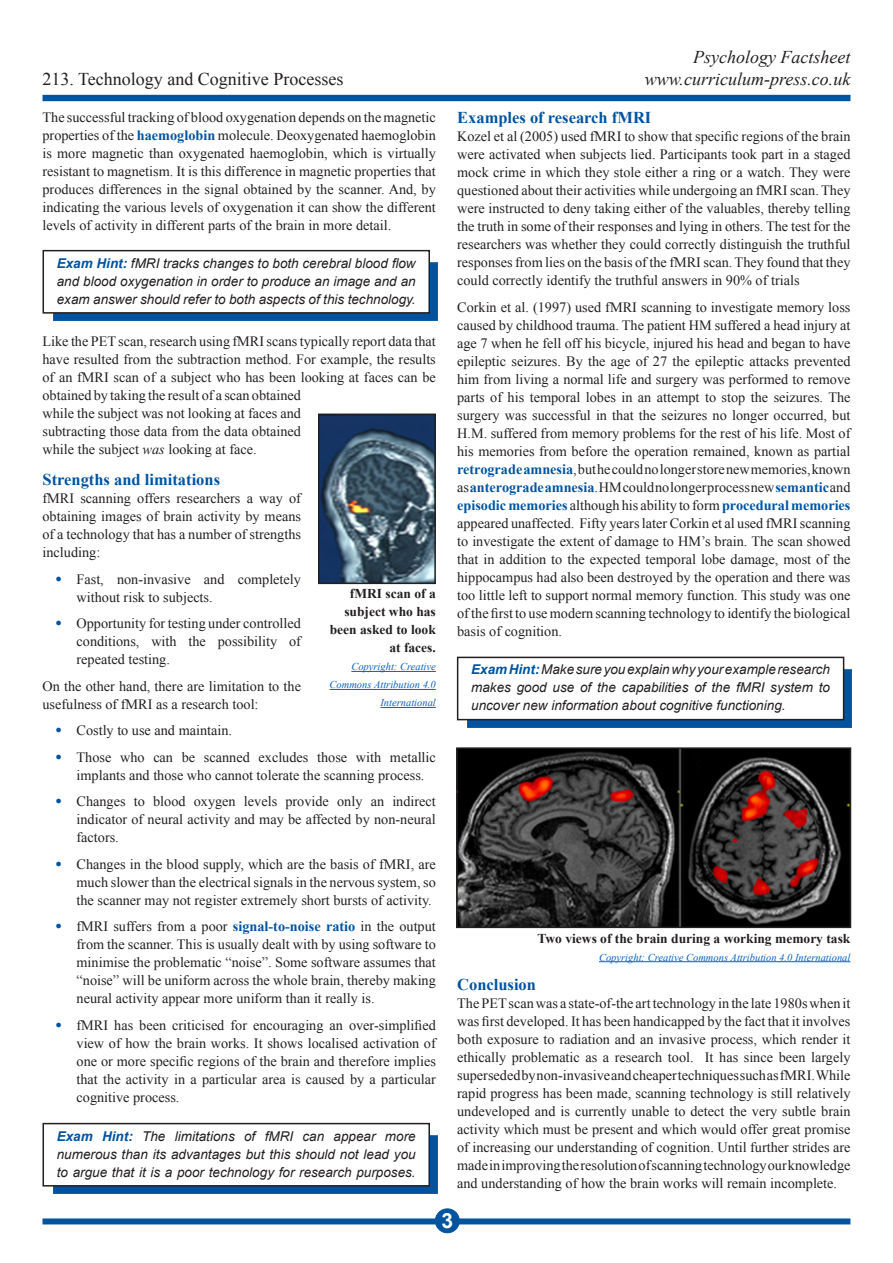
<style>
.page{position:relative;width:893px;height:1263px;background:#fff}
.page>*{position:absolute;margin:0;border:0;box-sizing:border-box;transform-origin:0 0}
.t1{font:700 21px "Arial";color:#fff}
.t2{font:italic 18px "Times New Roman";color:#231f20}
.t3{font:18px "Times New Roman";color:#231f20}
.Headings{font:700 16.5px "Times New Roman";color:#0153a0}
.Body{font:14.25px/18px "Times New Roman";color:#231f20;text-align:justify}
.Body-2{font:italic 13.5px/18px "Arial";color:#231f20;text-align:justify}
.Figures{font:700 13.5px/18px "Times New Roman";color:#231f20;text-align:right}
.Figures-2{font:italic 10.5px/18px "Times New Roman";color:#0563c1;text-align:right}
.s1{font-weight:700;color:#0153a0}
.s2{font-style:italic}
.s3{font-family:"Arial";font-weight:900;color:#0153a0}
</style>
<div class="page">
<div style="left:43px;top:1218px;width:807px;height:6px;background:#01559f"></div>
<div style="left:435px;top:1209px;width:24px;height:24px;background:#01559f;border-radius:50%"></div>
<div style="left:435px;top:1208px;width:25px;height:25px;border:1px solid #01559f;border-radius:50%"></div>
<div style="left:43px;top:95px;width:807px;height:6px;background:#01559f"></div>
<div style="left:53px;top:262px;width:385px;height:59px;background:#0153a0"></div>
<div style="left:43px;top:251px;width:386px;height:62px;background:#fff"></div>
<div style="left:43px;top:250px;width:387px;height:64px;border:2px solid #231f20"></div>
<img style="left:321px;top:417px;width:112px;height:164px">
<div style="left:318px;top:414px;width:118px;height:170px;border:2px solid #231f20"></div>
<hr style="left:351px;top:671px;width:85px;height:1px;background:#0563c1">
<hr style="left:330px;top:689px;width:106px;height:1px;background:#0563c1">
<hr style="left:380px;top:707px;width:56px;height:1px;background:#0563c1">
<div style="left:53px;top:1135px;width:385px;height:58px;background:#0153a0"></div>
<div style="left:43px;top:1123px;width:386px;height:63px;background:#fff"></div>
<div style="left:43px;top:1123px;width:387px;height:63px;border:2px solid #231f20"></div>
<div style="left:467px;top:669px;width:385px;height:58px;background:linear-gradient(to right,#0153a0,#0153a0)"></div>
<div style="left:458px;top:657px;width:386px;height:63px;background:#fff"></div>
<div style="left:457px;top:657px;width:387px;height:63px;border:2px solid #231f20"></div>
<img style="left:459px;top:750px;width:389px;height:175px">
<div style="left:456px;top:747px;width:395px;height:181px;border:2px solid #231f20"></div>
<hr style="left:599px;top:961px;width:251px;height:1px;background:#0563c1">
<p class="t3" style="left:43px;top:67px;width:302px">213. Technology and Cognitive Processes</p>
<p class="Body" style="left:43px;top:108px;width:395px">The successful tracking of blood oxygenation depends on the magnetic properties of the <span class="s1">haemoglobin</span> molecule. Deoxygenated haemoglobin is more magnetic than oxygenated haemoglobin, which is virtually resistant to magnetism. It is this difference in magnetic properties that produces differences in the signal obtained by the scanner. And, by indicating the various levels of oxygenation it can show the different levels of activity in different parts of the brain in more detail.</p>
<p class="Body-2" style="left:57px;top:254px;width:360px"><span class="s1">Exam Hint:</span> fMRI tracks changes to both cerebral blood flow and blood oxygenation in order to produce an image and an exam answer should refer to both aspects of this technology.</p>
<p class="Body" style="left:43px;top:332px;width:395px;text-align:left">Like the PET scan, research using fMRI scans typically report data that have resulted from the subtraction method. For example, the results of an fMRI scan of a subject who has been looking at faces can be obtained by taking the result of a scan obtained<br>while the subject was not looking at faces and<br>subtracting those data from the data obtained<br>while the subject <span class="s2">was</span> looking at face.</p>
<p class="Headings" style="left:43px;top:468px;width:179px">Strengths and limitations</p>
<p class="Body" style="left:43px;top:489px;width:260px">fMRI scanning offers researchers a way of obtaining images of brain activity by means of a technology that has a number of strengths including:</p>
<p class="Body" style="left:77px;top:569px;width:226px;text-indent:-21px"><span class="s3">•</span> Fast, non-invasive and completely without risk to subjects.</p>
<p class="Body" style="left:77px;top:614px;width:226px;text-indent:-21px"><span class="s3">•</span> Opportunity for testing under controlled conditions, with the possibility of repeated testing.</p>
<p class="Body" style="left:43px;top:676px;width:260px">On the other hand, there are limitation to the usefulness of fMRI as a research tool:</p>
<p class="Body" style="left:55px;top:721px;width:178px"><span class="s3">•</span> Costly to use and maintain.</p>
<p class="Body" style="left:77px;top:747px;width:361px;text-indent:-21px"><span class="s3">•</span> Those who can be scanned excludes those with metallic implants and those who cannot tolerate the scanning process.</p>
<p class="Body" style="left:77px;top:792px;width:361px;text-indent:-21px"><span class="s3">•</span> Changes to blood oxygen levels provide only an indirect indicator of neural activity and may be affected by non-neural factors.</p>
<p class="Body" style="left:77px;top:854px;width:361px;text-indent:-21px"><span class="s3">•</span> Changes in the blood supply, which are the basis of fMRI, are much slower than the electrical signals in the nervous system, so the scanner may not register extremely short bursts of activity.</p>
<p class="Body" style="left:77px;top:917px;width:361px;text-indent:-21px"><span class="s3">•</span> fMRI suffers from a poor <span class="s1">signal-to-noise ratio</span> in the output from the scanner. This is usually dealt with by using software to minimise the problematic “noise”. Some software assumes that “noise” will be uniform across the whole brain, thereby making neural activity appear more uniform than it really is.</p>
<p class="Body" style="left:77px;top:1015px;width:361px;text-indent:-21px"><span class="s3">•</span> fMRI has been criticised for encouraging an over-simplified view of how the brain works. It shows localised activation of one or more specific regions of the brain and therefore implies that the activity in a particular area is caused by a particular cognitive process.</p>
<p class="Figures" style="left:330px;top:584px;width:108px">fMRI scan of a subject who has been asked to look at faces.</p>
<p class="Figures-2" style="left:330px;top:657px;width:108px">Copyright: Creative<br>Commons Attribution 4.0<br>International</p>
<p class="Body-2" style="left:57px;top:1127px;width:360px"><span class="s1">Exam Hint:</span> The limitations of fMRI can appear more numerous than its advantages but this should not lead you to argue that it is a poor technology for research purposes.</p>
<p class="t2" style="left:693px;top:45px;width:159px">Psychology Factsheet</p>
<p class="t2" style="left:645px;top:67px;width:207px">www.curriculum-press.co.uk</p>
<p class="Headings" style="left:457px;top:106px;width:196px">Examples of research fMRI</p>
<p class="Body" style="left:457px;top:127px;width:395px">Kozel et al (2005) used fMRI to show that specific regions of the brain were activated when subjects lied. Participants took part in a staged mock crime in which they stole either a ring or a watch. They were questioned about their activities while undergoing an fMRI scan. They were instructed to deny taking either of the valuables, thereby telling the truth in some of their responses and lying in others. The test for the researchers was whether they could correctly distinguish the truthful responses from lies on the basis of the fMRI scan. They found that they could correctly identify the truthful answers in 90% of trials</p>
<p class="Body" style="left:457px;top:297px;width:395px">Corkin et al. (1997) used fMRI scanning to investigate memory loss caused by childhood trauma. The patient HM suffered a head injury at age 7 when he fell off his bicycle, injured his head and began to have epileptic seizures. By the age of 27 the epileptic attacks prevented him from living a normal life and surgery was performed to remove parts of his temporal lobes in an attempt to stop the seizures. The surgery was successful in that the seizures no longer occurred, but H.M. suffered from memory problems for the rest of his life. Most of his memories from before the operation remained, known as partial <span class="s1">retrograde amnesia</span>, but he could no longer store new memories, known as <span class="s1">anterograde amnesia</span>. HM could no longer process new <span class="s1">semantic</span> and <span class="s1">episodic memories</span> although his ability to form <span class="s1">procedural memories </span>appeared unaffected. Fifty years later Corkin et al used fMRI scanning to investigate the extent of damage to HM’s brain. The scan showed that in addition to the expected temporal lobe damage, most of the hippocampus had also been destroyed by the operation and there was too little left to support normal memory function. This study was one of the first to use modern scanning technology to identify the biological basis of cognition.</p>
<p class="Body-2" style="left:471px;top:661px;width:360px"><span class="s1">Exam Hint:</span>Make sure you explain why your example research makes good use of the capabilities of the fMRI system to uncover new information about cognitive functioning.</p>
<p class="Figures" style="left:538px;top:929px;width:314px">Two views of the brain during a working memory task</p>
<p class="Figures-2" style="left:599px;top:948px;width:253px">Copyright: Creative Commons Attribution 4.0 International</p>
<p class="Headings" style="left:457px;top:973px;width:80px">Conclusion</p>
<p class="Body" style="left:457px;top:994px;width:395px">The PET scan was a state-of-the art technology in the late 1980s when it was first developed. It has been handicapped by the fact that it involves both exposure to radiation and an invasive process, which render it ethically problematic as a research tool. It has since been largely superseded by non-invasive and cheaper techniques such as fMRI. While rapid progress has been made, scanning technology is still relatively undeveloped and is currently unable to detect the very subtle brain activity which must be present and which would offer great promise of increasing our understanding of cognition. Until further strides are made in improving the resolution of scanning technology our knowledge and understanding of how the brain works will remain incomplete.</p>
<p class="t1" style="left:441px;top:1206px;width:13px">3</p>
</div>
